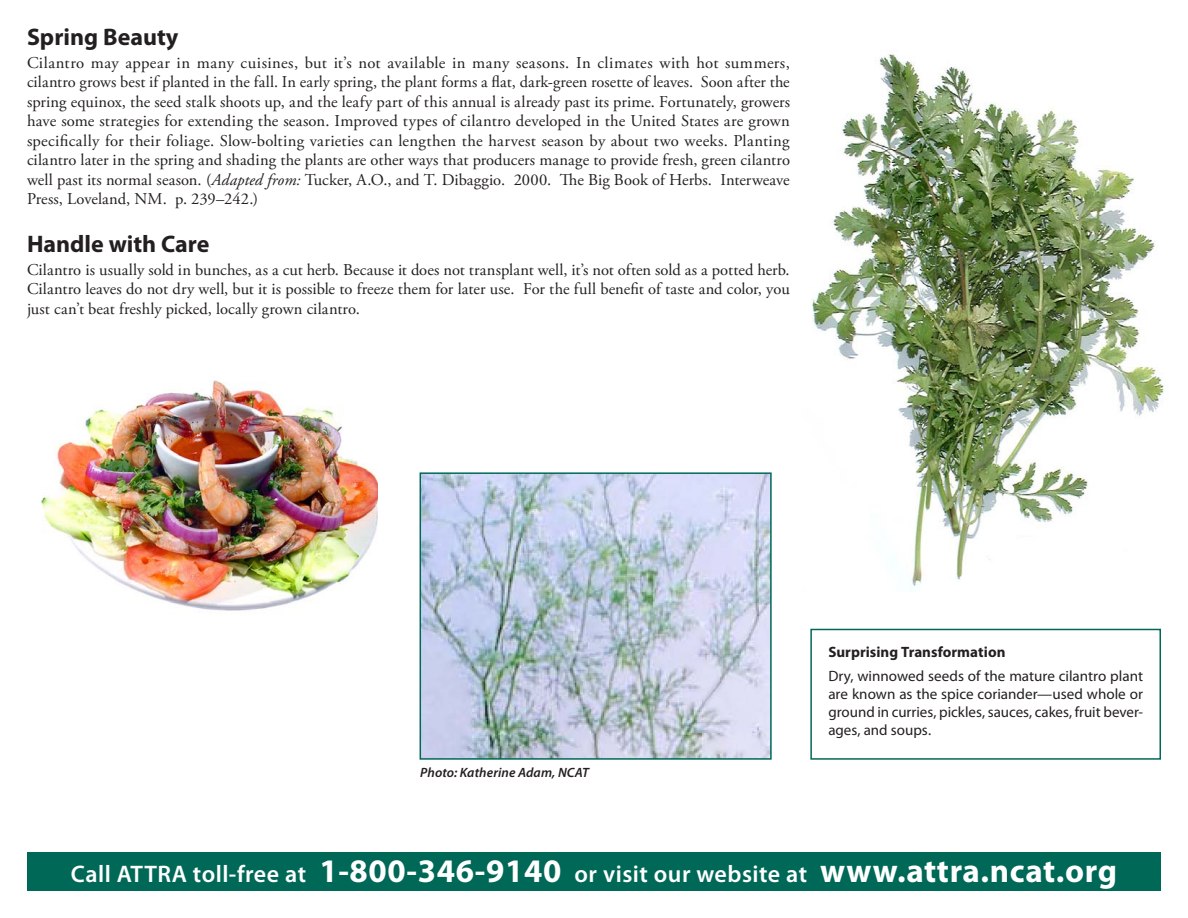
<style>
.page{position:relative;width:1188px;height:918px;background:#fff}
.page>*{position:absolute;margin:0;border:0;box-sizing:border-box;transform-origin:0 0}
.t1{font:600 24px "Myriad Pro";letter-spacing:.02em;color:#fff}
.t2{font:700 24px "Myriad Pro";color:#231f20}
.t3{font:16.5px/19.5px "Adobe Garamond Pro";color:#231f20;text-align:justify}
.t4{font:15px/18px "Myriad Pro";color:#231f20;text-align:justify}
.t5{font:700 15px "Myriad Pro";letter-spacing:.005em;color:#231f20}
.t6{font:italic 600 13.5px "Myriad Pro";letter-spacing:.005em;color:#231f20}
.s1{font-style:italic}
.s2{font-weight:700;font-size:33px}
</style>
<div class="page">
<div style="left:27px;top:853px;width:1134px;height:38px;background:#006857"></div>
<div style="left:810px;top:629px;width:351px;height:131px;border:2px solid #006857"></div>
<img style="left:812px;top:54px;width:352px;height:533px">
<img style="left:41px;top:380px;width:337px;height:231px">
<img style="left:423px;top:475px;width:346px;height:282px">
<div style="left:420px;top:472px;width:352px;height:288px;border:2px solid #006857"></div>
<h1 class="t2" style="left:27px;top:28px;width:153px">Spring Beauty</h1>
<p class="t3" style="left:27px;top:54px;width:765px">Cilantro may appear in many cuisines, but it’s not available in many seasons. In climates with hot summers, cilantro grows best if planted in the fall. In early spring, the plant forms a flat, dark-green rosette of leaves. Soon after the spring equinox, the seed stalk shoots up, and the leafy part of this annual is already past its prime. Fortunately, growers have some strategies for extending the season. Improved types of cilantro developed in the United States are grown specifically for their foliage. Slow-bolting varieties can lengthen the harvest season by about two weeks. Planting cilantro later in the spring and shading the plants are other ways that producers manage to provide fresh, green cilantro well past its normal season. (<span class="s1">Adapted from:</span> Tucker, A.O., and T. Dibaggio. 2000. The Big Book of Herbs. Interweave Press, Loveland, NM. p. 239–242.)</p>
<h1 class="t2" style="left:27px;top:235px;width:184px">Handle with Care</h1>
<p class="t3" style="left:27px;top:260px;width:764px">Cilantro is usually sold in bunches, as a cut herb. Because it does not transplant well, it’s not often sold as a potted herb.<br>Cilantro leaves do not dry well, but it is possible to freeze them for later use. For the full benefit of taste and color, you just can’t beat freshly picked, locally grown cilantro.</p>
<p class="t6" style="left:420px;top:768px;width:170px">Photo: Katherine Adam, NCAT</p>
<p class="t5" style="left:828px;top:646px;width:179px">Surprising Transformation</p>
<p class="t4" style="left:828px;top:669px;width:316px">Dry, winnowed seeds of the mature cilantro plant are known as the spice coriander—used whole or ground in curries, pickles, sauces, cakes, fruit bever&shy;ages, and soups.</p>
<h1 class="t1" style="left:71px;top:865px;width:1048px">Call ATTRA toll-free at <span class="s2">1-800-346-9140</span> or visit our website at <span class="s2">www.attra.ncat.org</span></h1>
</div>
